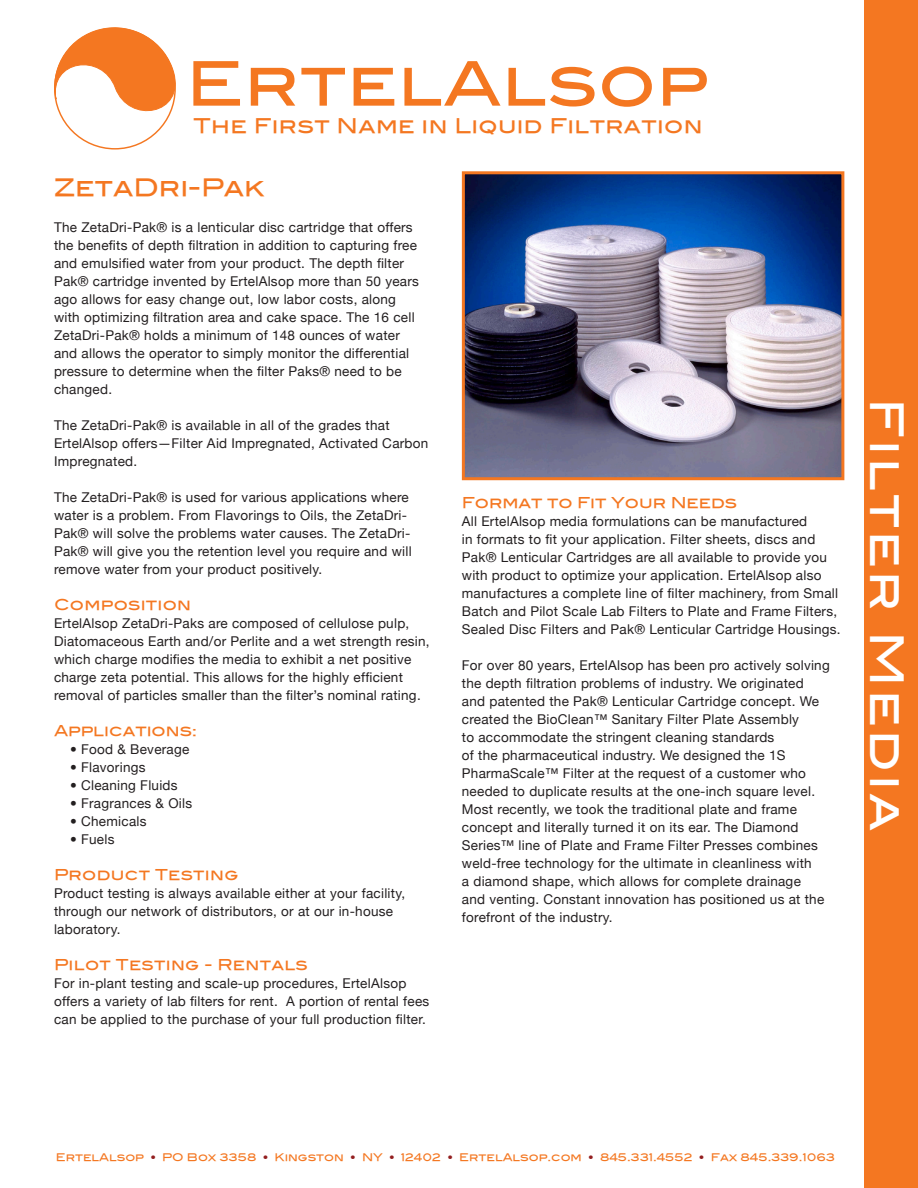
<style>
.page{position:relative;width:918px;height:1188px;background:#fff}
.page>*{position:absolute;margin:0;border:0;box-sizing:border-box;transform-origin:0 0}
.t1{font:61.5px "Blair Md ITCTT Medium";letter-spacing:.01em;color:#f47721}
.t2{font:45px "Blair Md ITCTT Medium";letter-spacing:.07em;color:#fff}
.t3{font:24px "Blair Md ITCTT Medium";color:#f47721}
.t4{font:20.25px "Blair Md ITCTT Medium";letter-spacing:.02em;color:#f47721}
.t5{font:15px "Blair Md ITCTT Medium";letter-spacing:.02em;color:#f47721}
.t6{font:15px "Blair Md ITCTT Medium";color:#f47721}
.Bulletin{font:13.5px/18px "Helvetica Neue";letter-spacing:.02em;color:#231f20}
.BulletCopy{font:13.5px "Helvetica Neue";letter-spacing:.02em;color:#231f20}
.Bulletin-2{font:10.5px "Blair Md ITCTT Medium";color:#f47721}
.s1{color:#931f20}
</style>
<div class="page">
<img style="left:466px;top:175px;width:374px;height:301px">
<div style="left:462px;top:171px;width:382px;height:309px;border:3px solid #f47721"></div>
<div style="left:864px;top:0;width:54px;height:1188px;background:#f47721"></div>
<svg style="left:54px;top:27px;width:122px;height:121px"></svg>
<p class="t1" style="left:186px;top:33px;width:524px">ErtelAlsop</p>
<p class="t4" style="left:194px;top:110px;width:511px">The First Name in Liquid Filtration</p>
<p class="t3" style="left:54px;top:168px;width:212px">ZetaDri-Pak</p>
<p class="Bulletin" style="left:54px;top:218px;width:366px">The ZetaDri-Pak® is a lenticular disc cartridge that offers the benefits of depth filtration in addition to capturing free and emulsified water from your product. The depth filter Pak® cartridge invented by ErtelAlsop more than 50 years ago allows for easy change out, low labor costs, along with optimizing filtration area and cake space. The 16 cell ZetaDri-Pak® holds a minimum of 148 ounces of water and allows the operator to simply monitor the differential pressure to determine when the filter Paks® need to be changed.</p>
<p class="Bulletin" style="left:54px;top:416px;width:376px">The ZetaDri-Pak® is available in all of the grades that<br>ErtelAlsop offers—Filter Aid Impregnated, Activated Carbon<br>Impregnated.</p>
<p class="Bulletin" style="left:54px;top:488px;width:359px">The ZetaDri-Pak® is used for various applications where water is a problem. From Flavorings to Oils, the ZetaDri-Pak® will solve the problems water causes. The ZetaDri-Pak® will give you the retention level you require and will remove water from your product positively.</p>
<p class="t5" style="left:54px;top:592px;width:139px">Composition</p>
<p class="Bulletin" style="left:54px;top:614px;width:377px">ErtelAlsop ZetaDri-Paks are composed of cellulose pulp, Diatomaceous Earth and/or Perlite and a wet strength resin, which charge modifies the media to exhibit a net positive charge zeta potential. This allows for the highly efficient removal of particles smaller than the filter’s nominal rating.</p>
<p class="t6" style="left:54px;top:718px;width:145px">Applications:</p>
<p class="BulletCopy" style="left:70px;top:741px;width:121px">• Food &amp; Beverage</p>
<p class="BulletCopy" style="left:70px;top:759px;width:77px">• Flavorings</p>
<p class="BulletCopy" style="left:70px;top:777px;width:109px">• Cleaning Fluids</p>
<p class="BulletCopy" style="left:70px;top:795px;width:124px">• Fragrances &amp; Oils</p>
<p class="BulletCopy" style="left:70px;top:813px;width:78px">• Chemicals</p>
<p class="BulletCopy" style="left:70px;top:831px;width:46px">• Fuels</p>
<p class="t5" style="left:54px;top:862px;width:186px">Product Testing</p>
<p class="Bulletin" style="left:54px;top:884px;width:353px">Product testing is always available either at your facility, through our network of distributors, or at our in-house laboratory.</p>
<p class="t5" style="left:54px;top:952px;width:255px">Pilot Testing - Rentals</p>
<p class="Bulletin" style="left:54px;top:974px;width:377px">For in-plant testing and scale-up procedures, ErtelAlsop offers a variety of lab filters for rent. A portion of rental fees can be applied to the purchase of your full production filter.</p>
<p class="t6" style="left:462px;top:491px;width:277px">Format to Fit Your Needs</p>
<p class="Bulletin" style="left:462px;top:512px;width:380px">All ErtelAlsop media formulations can be manufactured<br>in formats to fit your application. Filter sheets, discs and Pak® Lenticular Cartridges are all available to provide you with product to optimize your application. ErtelAlsop also manufactures a complete line of filter machinery, from Small Batch and Pilot Scale Lab Filters to Plate and Frame Filters, Sealed Disc Filters and Pak® Lenticular Cartridge Housings.</p>
<p class="Bulletin" style="left:462px;top:656px;width:369px">For over 80 years, ErtelAlsop has been pro actively solving the depth filtration problems of industry. We originated and patented the Pak® Lenticular Cartridge concept. We created the BioClean™ Sanitary Filter Plate Assembly<br>to accommodate the stringent cleaning standards<br>of the pharmaceutical industry. We designed the 1S PharmaScale™ Filter at the request of a customer who needed to duplicate results at the one-inch square level.<br>Most recently, we took the traditional plate and frame concept and literally turned it on its ear. The Diamond Series™ line of Plate and Frame Filter Presses combines weld-free technology for the ultimate in cleanliness with<br>a diamond shape, which allows for complete drainage<br>and venting. Constant innovation has positioned us at the forefront of the industry.</p>
<p class="t2" style="left:924px;top:398px;width:434px;rotate:90deg">Filter Media</p>
<p class="Bulletin-2" style="left:56px;top:1149px;width:781px">ErtelAlsop <span class="s1">•</span> PO Box 3358 <span class="s1">•</span> Kingston <span class="s1">•</span> NY <span class="s1">•</span> 12402 <span class="s1">•</span> ErtelAlsop.com <span class="s1">•</span> 845.331.4552 <span class="s1">•</span> Fax 845.339.1063</p>
</div>
